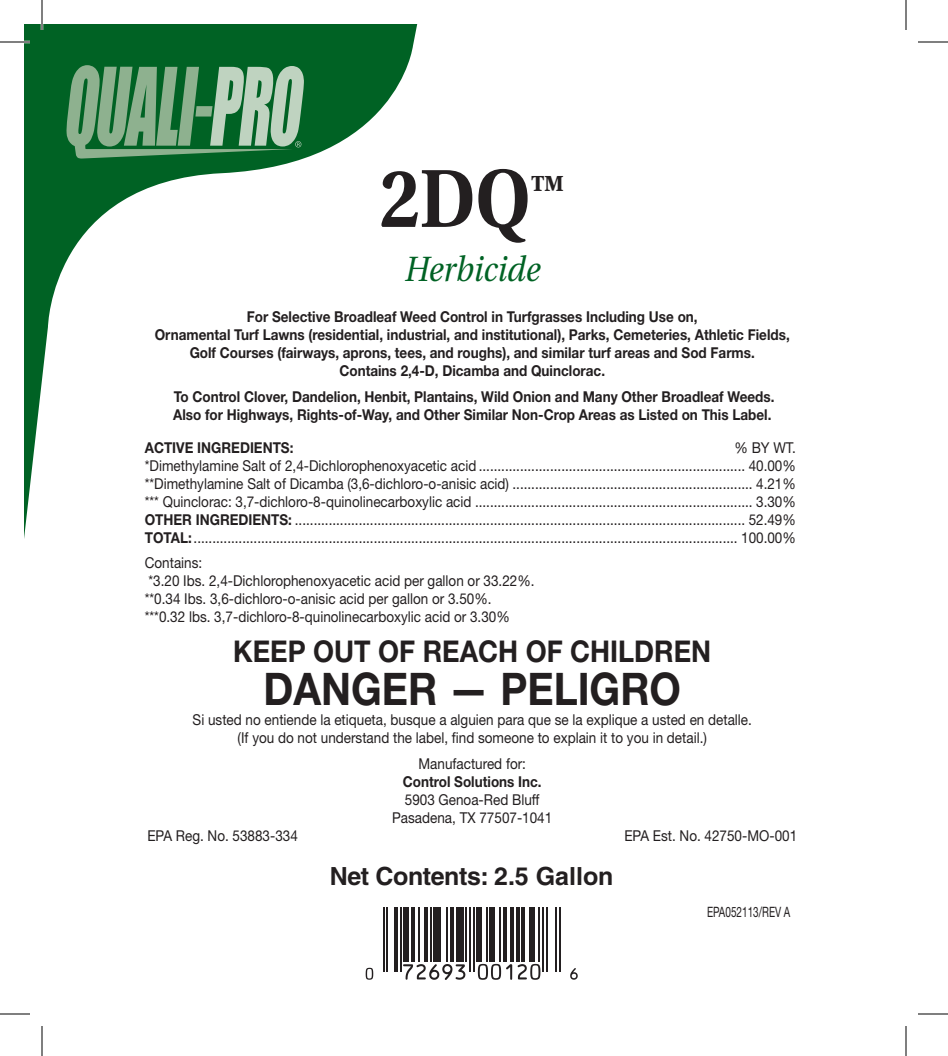
<style>
.page{position:relative;width:948px;height:1056px;background:#fff}
.page>*{position:absolute;margin:0;border:0;box-sizing:border-box;transform-origin:0 0}
.t1{font:700 82px "Utopia";color:#231f20;scale:.88 1}
.t2{font:700 45px "Helvetica Neue";color:#231f20;scale:.9 1}
.t3{font:700 36.2px "Utopia";color:#231f20;scale:.88 1}
.t4{font:italic 35px "Utopia";color:#006224;scale:.9 1}
.t5{font:700 30px "Helvetica Neue";color:#231f20;scale:.9 1}
.t6{font:700 25px "Helvetica";letter-spacing:-.015em;color:#231f20}
.t7{font:15px/18px "Helvetica Neue";color:#231f20;text-align:center;scale:.9 1}
.t8{font:700 15px/18px "Helvetica Neue";color:#231f20;text-align:center;scale:.9 1}
.t9{font:14.2px "Helvetica Neue";color:#231f20;scale:.7 1}
.s1{font-weight:700}
</style>
<div class="page">
<svg style="left:24px;top:24px;width:393px;height:515px"></svg>
<svg style="left:66px;top:65px;width:238px;height:94px;background:#659b73"></svg>
<hr style="left:383px;top:907px;width:2px;height:65px;background:#231f20">
<hr style="left:387px;top:907px;width:1px;height:65px;background:#231f20">
<hr style="left:394px;top:907px;width:4px;height:65px;background:#231f20">
<hr style="left:400px;top:907px;width:2px;height:65px;background:#231f20">
<div style="left:403px;top:907px;width:6px;height:55px;background:#231f20"></div>
<hr style="left:411px;top:907px;width:4px;height:55px;background:#231f20">
<hr style="left:419px;top:907px;width:1px;height:55px;background:#231f20">
<hr style="left:424px;top:907px;width:4px;height:55px;background:#231f20">
<hr style="left:430px;top:907px;width:1px;height:55px;background:#231f20">
<div style="left:433px;top:907px;width:8px;height:55px;background:#231f20"></div>
<hr style="left:446px;top:907px;width:2px;height:55px;background:#231f20">
<hr style="left:450px;top:907px;width:4px;height:55px;background:#231f20">
<div style="left:456px;top:907px;width:7px;height:55px;background:#231f20"></div>
<hr style="left:465px;top:907px;width:2px;height:55px;background:#231f20">
<hr style="left:469px;top:907px;width:2px;height:65px;background:#231f20">
<hr style="left:473px;top:907px;width:2px;height:65px;background:#231f20">
<div style="left:476px;top:907px;width:6px;height:55px;background:#231f20"></div>
<hr style="left:486px;top:907px;width:2px;height:55px;background:#231f20">
<div style="left:490px;top:907px;width:5px;height:55px;background:#231f20"></div>
<hr style="left:499px;top:907px;width:2px;height:55px;background:#231f20">
<hr style="left:503px;top:907px;width:3px;height:55px;background:#231f20">
<hr style="left:510px;top:907px;width:4px;height:55px;background:#231f20">
<hr style="left:516px;top:907px;width:4px;height:55px;background:#231f20">
<hr style="left:521px;top:907px;width:4px;height:55px;background:#231f20">
<div style="left:529px;top:907px;width:5px;height:55px;background:#231f20"></div>
<hr style="left:538px;top:907px;width:2px;height:55px;background:#231f20">
<hr style="left:542px;top:907px;width:2px;height:65px;background:#231f20">
<hr style="left:546px;top:907px;width:2px;height:65px;background:#231f20">
<hr style="left:555px;top:907px;width:2px;height:65px;background:#231f20">
<hr style="left:559px;top:907px;width:2px;height:65px;background:#231f20">
<svg style="left:366px;top:968px;width:7px;height:12px"></svg>
<svg style="left:403px;top:964px;width:62px;height:16px"></svg>
<svg style="left:478px;top:964px;width:34px;height:16px"></svg>
<svg style="left:518px;top:964px;width:22px;height:16px"></svg>
<svg style="left:570px;top:968px;width:8px;height:12px"></svg>
<hr style="left:0;top:41px;width:30px;height:2px;background:#fff">
<hr style="left:41px;top:0;width:2px;height:30px;background:#fff">
<hr style="left:0;top:42px;width:30px;height:1px;background:#000">
<hr style="left:918px;top:42px;width:30px;height:1px;background:#000">
<hr style="left:0;top:1014px;width:30px;height:1px;background:#000">
<hr style="left:918px;top:1014px;width:30px;height:1px;background:#000">
<hr style="left:42px;top:0;width:1px;height:30px;background:#000">
<hr style="left:42px;top:1026px;width:1px;height:30px;background:#000">
<hr style="left:906px;top:0;width:1px;height:30px;background:#000">
<hr style="left:906px;top:1026px;width:1px;height:30px;background:#000">
<h1 class="t1" style="left:379px;top:152px;width:173px">2DQ</h1>
<h3 class="t3" style="left:531px;top:168px;width:41px">™</h3>
<h3 class="t4" style="left:404px;top:250px;width:152px">Herbicide</h3>
<p class="t8" style="left:155px;top:307px;width:707px">For Selective Broadleaf Weed Control in Turfgrasses Including Use on,<br>Ornamental Turf Lawns (residential, industrial, and institutional), Parks, Cemeteries, Athletic Fields, Golf Courses (fairways, aprons, tees, and roughs), and similar turf areas and Sod Farms.<br>Contains 2,4-D, Dicamba and Quinclorac.</p>
<p class="t8" style="left:173px;top:387px;width:670px;text-align:left">To Control Clover, Dandelion, Henbit, Plantains, Wild Onion and Many Other Broadleaf Weeds.<br>Also for Highways, Rights-of-Way, and Other Similar Non-Crop Areas as Listed on This Label.</p>
<p class="t8" style="left:145px;top:438px;width:167px">ACTIVE INGREDIENTS:</p>
<p class="t7" style="left:145px;top:438px;width:725px;text-align:justify;text-indent:590px">% BY WT. *Dimethylamine Salt of 2,4-Dichlorophenoxyacetic acid ....................................................................... 40.00% **Dimethylamine Salt of Dicamba (3,6-dichloro-o-anisic acid) ................................................................ 4.21% *** Quinclorac: 3,7-dichloro-8-quinolinecarboxylic acid .......................................................................... 3.30% <span class="s1">OTHER INGREDIENTS:</span> ........................................................................................................................ 52.49% <span class="s1">TOTAL:</span>................................................................................................................................................. 100.00%</p>
<p class="t7" style="left:145px;top:554px;width:435px;text-align:left">Contains:<br>*3.20 Ibs. 2,4-Dichlorophenoxyacetic acid per gallon or 33.22%. **0.34 Ibs. 3,6-dichloro-o-anisic acid per gallon or 3.50%. ***0.32 lbs. 3,7-dichloro-8-quinolinecarboxylic acid or 3.30%</p>
<h3 class="t5" style="left:233px;top:633px;width:533px">KEEP OUT OF REACH OF CHILDREN</h3>
<h2 class="t2" style="left:263px;top:661px;width:466px">DANGER — PELIGRO</h2>
<p class="t7" style="left:193px;top:711px;width:623px">Si usted no entiende la etiqueta, busque a alguien para que se la explique a usted en detalle. (If you do not understand the label, find someone to explain it to you in detail.)</p>
<p class="t7" style="left:419px;top:754px;width:121px">Manufactured for:</p>
<p class="t8" style="left:403px;top:772px;width:156px">Control Solutions Inc.</p>
<p class="t7" style="left:392px;top:790px;width:179px">5903 Genoa-Red Bluff<br>Pasadena, TX 77507-1041</p>
<p class="t7" style="left:147px;top:826px;width:169px">EPA Reg. No. 53883-334</p>
<p class="t7" style="left:624px;top:826px;width:194px">EPA Est. No. 42750-MO-001</p>
<h3 class="t6" style="left:330px;top:861px;width:285px">Net Contents: 2.5 Gallon</h3>
<p class="t9" style="left:707px;top:903px;width:121px">EPA052113/REV A</p>
</div>
